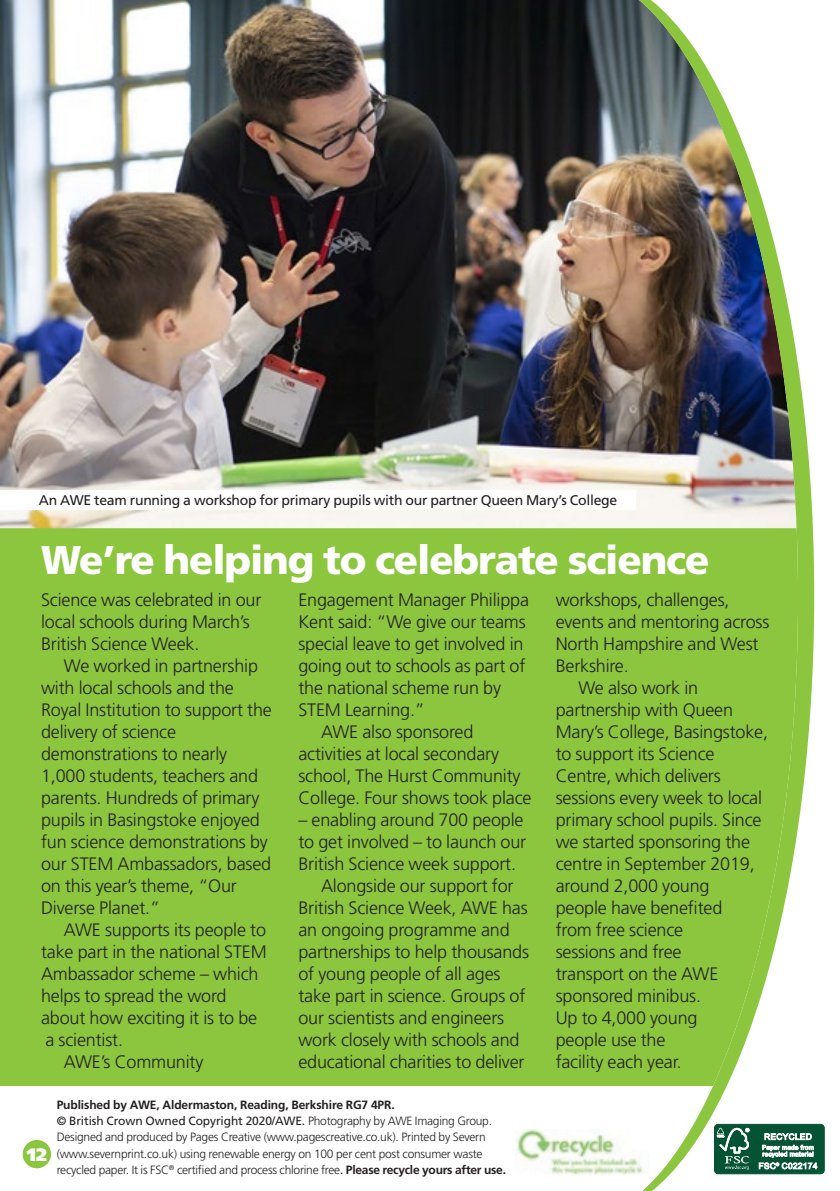
<style>
.page{position:relative;width:840px;height:1191px;background:#fff}
.page>*{position:absolute;margin:0;border:0;box-sizing:border-box;transform-origin:0 0}
.t1{font:900 40px "Frutiger";letter-spacing:-.03em;color:#fff}
.t2{font:300 18px/22px "Frutiger";letter-spacing:-.01em;color:#231f20}
.t3{font:900 18px "Frutiger";color:#fff}
.t4{font:14px "Frutiger";letter-spacing:-.02em;color:#231f20}
.t5{font:300 12px/16.2px "Frutiger";letter-spacing:-.02em;color:#231f20}
.s1{font-weight:700}
.s2{font-weight:400}
</style>
<div class="page">
<div style="left:0;top:528px;width:596px;height:558px;background:#8bc63e"></div>
<img style="left:0;top:0;width:596px;height:528px">
<div style="left:714px;top:1124px;width:109px;height:49px;background:#045334;border-radius:4px"></div>
<div style="left:713px;top:1124px;width:111px;height:50px;border:1px solid #045334;border-radius:4px"></div>
<svg style="left:813px;top:1146px;width:3px;height:23px"></svg>
<img style="left:516px;top:1129px;width:80px;height:46px">
<div style="left:23px;top:1140px;width:28px;height:28px;background:#8bc63e;border-radius:50%"></div>
<img style="left:596px;top:0;width:217px;height:1191px">
<div style="left:0;top:490px;width:635px;height:20px;background:#fff"></div>
<p class="t4" style="left:39px;top:492px;width:579px">An AWE team running a workshop for primary pupils with our partner Queen Mary’s College</p>
<h1 class="t1" style="left:41px;top:536px;width:669px">We’re helping to celebrate science</h1>
<p class="t2" style="left:41px;top:589px;width:221px">Science was celebrated in our local schools during March’s<br>British Science Week.</p>
<p class="t2" style="left:41px;top:655px;width:232px;text-indent:23px">We worked in partnership with local schools and the<br>Royal Institution to support the delivery of science demonstrations to nearly<br>1,000 students, teachers and parents. Hundreds of primary pupils in Basingstoke enjoyed fun science demonstrations by our STEM Ambassadors, based on this year’s theme, “Our<br>Diverse Planet.”</p>
<p class="t2" style="left:64px;top:919px;width:203px">AWE supports its people to</p>
<p class="t2" style="left:41px;top:941px;width:227px">take part in the national STEM</p>
<p class="t2" style="left:41px;top:963px;width:219px">Ambassador scheme – which</p>
<p class="t2" style="left:41px;top:985px;width:187px">helps to spread the word</p>
<p class="t2" style="left:41px;top:1007px;width:217px">about how exciting it is to be</p>
<p class="t2" style="left:45px;top:1029px;width:79px">a scientist.</p>
<p class="t2" style="left:64px;top:1051px;width:141px">AWE’s Community</p>
<p class="t2" style="left:298px;top:589px;width:232px">Engagement Manager Philippa</p>
<p class="t2" style="left:298px;top:611px;width:229px">Kent said: “We give our teams</p>
<p class="t2" style="left:298px;top:633px;width:226px">special leave to get involved in</p>
<p class="t2" style="left:298px;top:655px;width:228px">going out to schools as part of</p>
<p class="t2" style="left:298px;top:677px;width:204px">the national scheme run by</p>
<p class="t2" style="left:298px;top:699px;width:128px">STEM Learning.”</p>
<p class="t2" style="left:321px;top:721px;width:154px">AWE also sponsored</p>
<p class="t2" style="left:298px;top:743px;width:202px">activities at local secondary</p>
<p class="t2" style="left:298px;top:765px;width:223px">school, The Hurst Community</p>
<p class="t2" style="left:298px;top:787px;width:234px">College. Four shows took place</p>
<p class="t2" style="left:298px;top:809px;width:226px">– enabling around 700 people</p>
<p class="t2" style="left:298px;top:831px;width:229px">to get involved – to launch our</p>
<p class="t2" style="left:298px;top:853px;width:219px">British Science week support.</p>
<p class="t2" style="left:321px;top:875px;width:194px">Alongside our support for</p>
<p class="t2" style="left:298px;top:897px;width:231px">British Science Week, AWE has</p>
<p class="t2" style="left:298px;top:919px;width:213px">an ongoing programme and</p>
<p class="t2" style="left:298px;top:941px;width:232px">partnerships to help thousands</p>
<p class="t2" style="left:298px;top:963px;width:203px">of young people of all ages</p>
<p class="t2" style="left:298px;top:985px;width:228px">take part in science. Groups of</p>
<p class="t2" style="left:298px;top:1007px;width:207px">our scientists and engineers</p>
<p class="t2" style="left:298px;top:1029px;width:222px">work closely with schools and</p>
<p class="t2" style="left:298px;top:1051px;width:227px">educational charities to deliver</p>
<p class="t3" style="left:27px;top:1143px;width:22px">12</p>
<p class="t5" style="left:57px;top:1096px;width:450px"><span class="s1">Published by AWE, Aldermaston, Reading, Berkshire RG7 4PR.<br></span><span class="s2">© British Crown Owned Copyright 2020/AWE.</span> Photography by AWE Imaging Group.<br>Designed and produced by Pages Creative (www.pagescreative.co.uk). Printed by Severn (www.severnprint.co.uk) using renewable energy on 100 per cent post consumer waste recycled paper. It is FSC<sup>®</sup> certified and process chlorine free<span class="s2">.</span> <span class="s1">Please recycle yours after use.</span></p>
<p class="t2" style="left:555px;top:589px;width:175px">workshops, challenges,</p>
<p class="t2" style="left:555px;top:611px;width:215px">events and mentoring across</p>
<p class="t2" style="left:555px;top:633px;width:204px">North Hampshire and West</p>
<p class="t2" style="left:555px;top:655px;width:75px">Berkshire.</p>
<p class="t2" style="left:578px;top:677px;width:121px">We also work in</p>
<p class="t2" style="left:555px;top:699px;width:179px">partnership with Queen</p>
<p class="t2" style="left:555px;top:721px;width:214px">Mary’s College, Basingstoke,</p>
<p class="t2" style="left:555px;top:743px;width:160px">to support its Science</p>
<p class="t2" style="left:555px;top:765px;width:166px">Centre, which delivers</p>
<p class="t2" style="left:555px;top:787px;width:208px">sessions every week to local</p>
<p class="t2" style="left:555px;top:809px;width:207px">primary school pupils. Since</p>
<p class="t2" style="left:555px;top:831px;width:196px">we started sponsoring the</p>
<p class="t2" style="left:555px;top:853px;width:200px">centre in September 2019,</p>
<p class="t2" style="left:555px;top:874px;width:155px">around 2,000 young</p>
<p class="t2" style="left:555px;top:896px;width:168px">people have benefited</p>
<p class="t2" style="left:555px;top:918px;width:129px">from free science</p>
<p class="t2" style="left:555px;top:940px;width:127px">sessions and free</p>
<p class="t2" style="left:555px;top:962px;width:164px">transport on the AWE</p>
<p class="t2" style="left:555px;top:984px;width:147px">sponsored minibus.</p>
<p class="t2" style="left:555px;top:1006px;width:143px">Up to 4,000 young</p>
<p class="t2" style="left:555px;top:1028px;width:111px">people use the</p>
<p class="t2" style="left:555px;top:1050px;width:128px">facility each year.</p>
</div>
